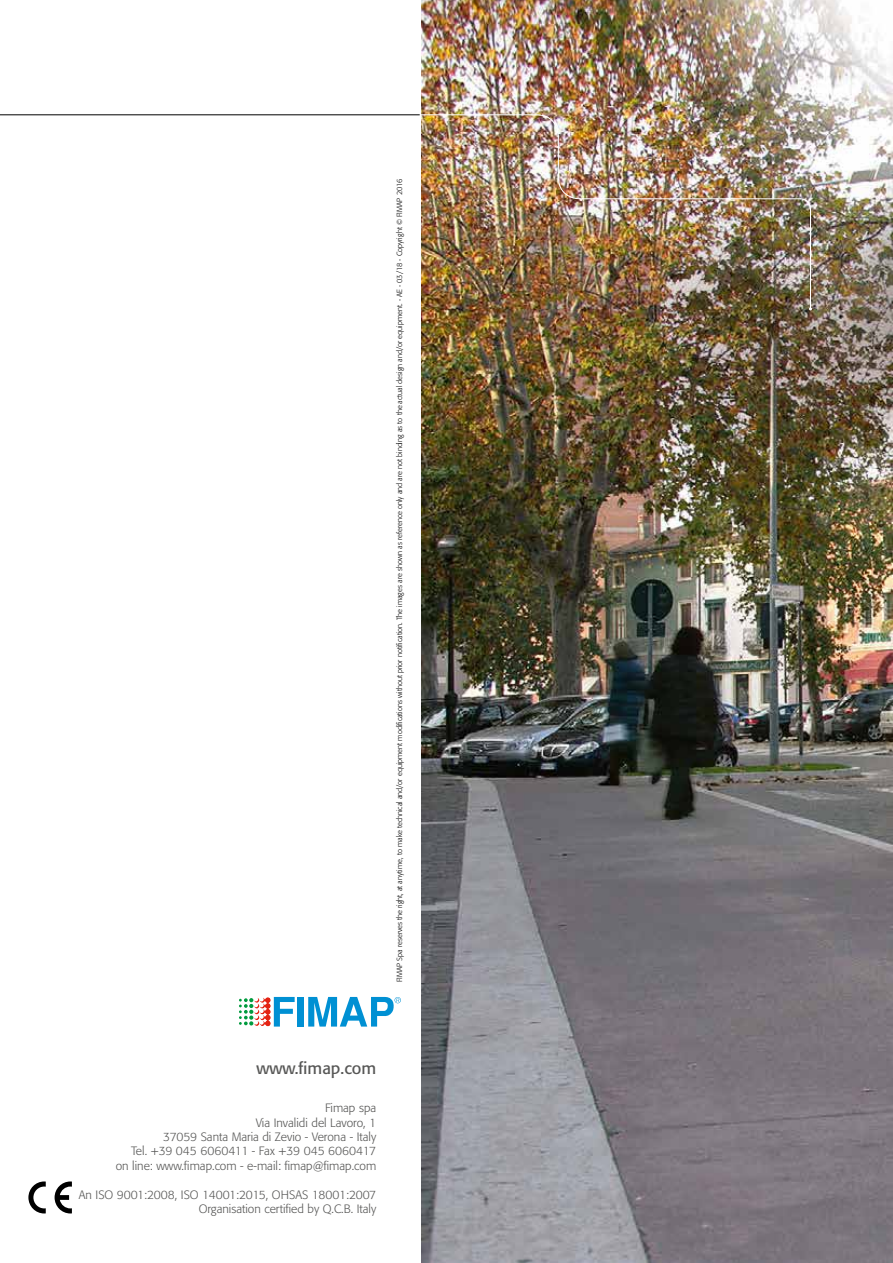
<style>
.page{position:relative;width:893px;height:1263px;background:#fff}
.page>*{position:absolute;margin:0;border:0;box-sizing:border-box;transform-origin:0 0}
.t1{font:16.5px "Formata";color:#575756}
.t2{font:300 12px/14.4px "Formata";color:#575756;text-align:right}
.t3{font:300 7.5px "Formata";color:#000}
</style>
<div class="page">
<img style="left:422px;top:0;width:471px;height:1263px">
<div style="left:297px;top:997px;width:7px;height:29px;background:#0090d3"></div>
<svg style="left:308px;top:997px;width:93px;height:29px"></svg>
<svg style="left:239px;top:997px;width:56px;height:29px"></svg>
<svg style="left:28px;top:1181px;width:18px;height:32px"></svg>
<svg style="left:55px;top:1181px;width:17px;height:32px"></svg>
<img style="left:320px;top:114px;width:491px;height:196px">
<hr style="left:0;top:114px;width:420px;height:1px;background:#000">
<p class="t3" style="left:395px;top:982px;width:805px;rotate:-90deg">FIMAP Spa reserves the right, at anytime, to make technical and/or equipment modifications without prior notification. The images are shown as reference only and are not binding as to the actual design and/or equipment. - AE - 03/18 - Copyright © FIMAP 2016</p>
<h1 class="t1" style="left:256px;top:1058px;width:121px">www.fimap.com</h1>
<p class="t2" style="left:116px;top:1101px;width:262px">Fimap spa<br>Via Invalidi del Lavoro, 1<br>37059 Santa Maria di Zevio - Verona - Italy<br>Tel. +39 045 6060411 - Fax +39 045 6060417 on line: www.fimap.com - e-mail: fimap@fimap.com</p>
<p class="t2" style="left:79px;top:1187px;width:299px">An ISO 9001:2008, ISO 14001:2015, OHSAS 18001:2007<br>Organisation certified by Q.C.B. Italy</p>
</div>
